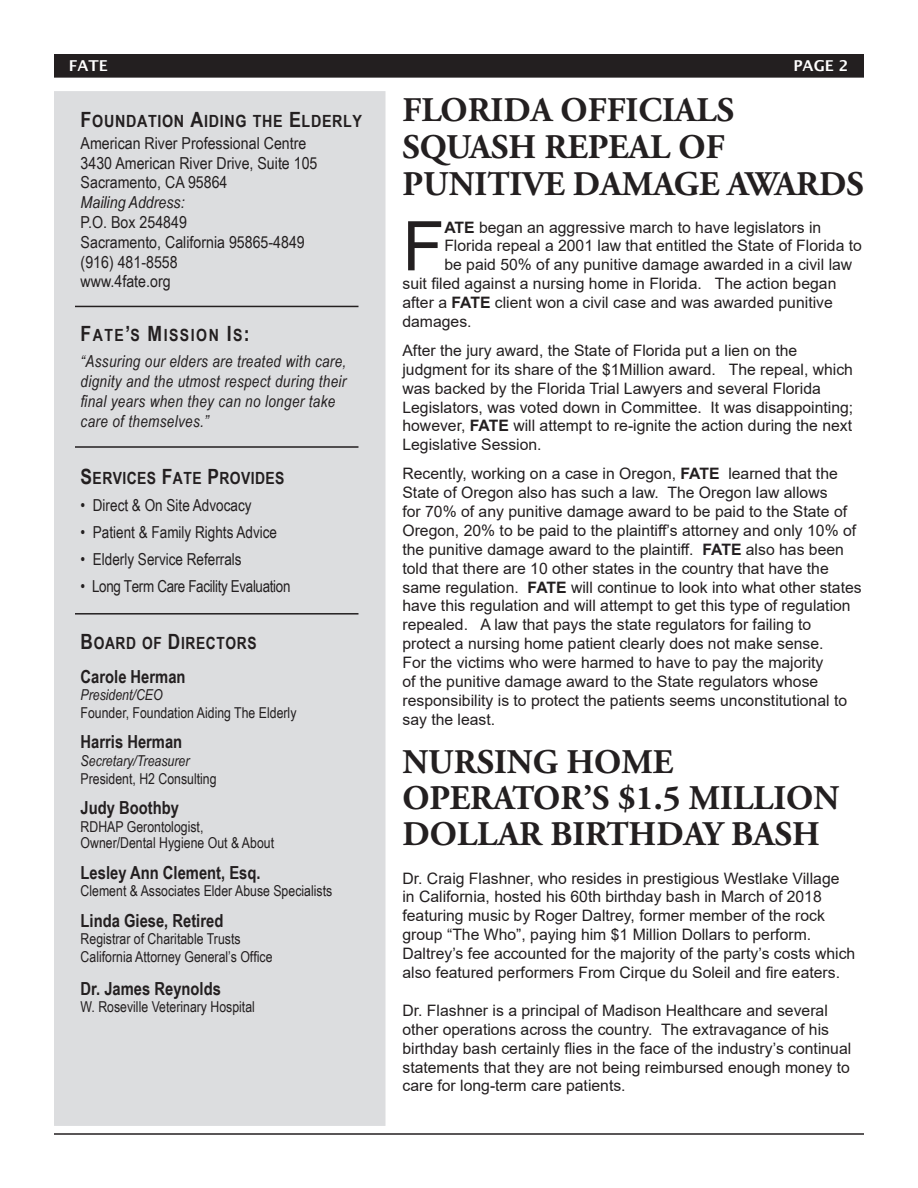
<style>
.page{position:relative;width:918px;height:1188px;background:#fff}
.page>*{position:absolute;margin:0;border:0;box-sizing:border-box;transform-origin:0 0}
.t1{font:68.55px "Arial";color:#231f20}
.t2{font:700 34.5px/37px "Adobe Garamond Pro";color:#231f20}
.t3{font:700 18px "Arial Narrow";color:#231f20}
.t4{font:16.8px "Arial Narrow Bold SC800";letter-spacing:.035em;color:#231f20}
.t5{font:16.8px "Arial Narrow Bold SC800";letter-spacing:.035em;color:#231f20;scale:1.04 1}
.t6{font:16.8px "Arial Narrow Bold SC800";letter-spacing:.085em;color:#231f20}
.t7{font:16.5px/19.8px "Arial Narrow";color:#231f20;scale:1.05 1}
.t8{font:italic 16.5px/19.8px "Arial Narrow";letter-spacing:.02em;color:#231f20}
.t9{font:16.5px "Arial Narrow";color:#231f20}
.t10{font:16.5px "Arial Narrow";letter-spacing:-.02em;color:#231f20}
.t11{font:italic 16.5px "Arial Narrow";color:#231f20;scale:1.05 1}
.t12{font:15.75px/18.9px "Arial";color:#231f20}
.t13{font:15px/16.5px "Arial Narrow";color:#231f20}
.t14{font:italic 15px "Arial Narrow";color:#231f20}
.t15{font:600 15px "Lucida Sans";color:#fff}
.s1{font-size:21px}
.s2{font-weight:700}
</style>
<div class="page">
<hr style="left:54px;top:1133px;width:810px;height:2px;background:#231f20">
<div style="left:55px;top:55px;width:808px;height:22px;background:#231f20"></div>
<div style="left:54px;top:54px;width:810px;height:24px;border:2px solid #231f20"></div>
<div style="left:54px;top:91px;width:332px;height:1035px;background:#dcdddf;border:2px solid #dcdddf"></div>
<hr style="left:75px;top:306px;width:283px;height:1px;background:#231f20">
<hr style="left:75px;top:446px;width:283px;height:2px;background:#231f20">
<hr style="left:75px;top:613px;width:283px;height:2px;background:#231f20">
<p class="t15" style="left:69px;top:57px;width:41px">FATE</p>
<p class="t15" style="left:793px;top:57px;width:56px">PAGE 2</p>
<p class="t5" style="left:81px;top:108px;width:272px"><span class="s1">F</span>OUNDATION <span class="s1">A</span>IDING THE <span class="s1">E</span>LDERLY</p>
<p class="t7" style="left:81px;top:133px;width:227px">American River Professional Centre<br>3430 American River Drive, Suite 105<br>Sacramento, CA 95864</p>
<p class="t11" style="left:81px;top:191px;width:101px">Mailing Address:</p>
<p class="t7" style="left:81px;top:212px;width:215px">P.O. Box 254849<br>Sacramento, California 95865-4849 (916) 481-8558<br>www.4fate.org</p>
<p class="t6" style="left:81px;top:322px;width:171px"><span class="s1">F</span>ATE<span class="s1">’</span>S <span class="s1">M</span>ISSION <span class="s1">I</span>S<span class="s1">:</span></p>
<p class="t8" style="left:81px;top:351px;width:267px">“Assuring our elders are treated with care, dignity and the utmost respect during their final years when they can no longer take care of themselves.”</p>
<p class="t4" style="left:81px;top:465px;width:205px"><span class="s1">S</span>ERVICES <span class="s1">F</span>ATE <span class="s1">P</span>ROVIDES</p>
<p class="t9" style="left:81px;top:493px;width:172px">• Direct &amp; On Site Advocacy</p>
<p class="t9" style="left:81px;top:520px;width:198px">• Patient &amp; Family Rights Advice</p>
<p class="t9" style="left:81px;top:547px;width:163px">• Elderly Service Referrals</p>
<p class="t10" style="left:81px;top:574px;width:211px">• Long Term Care Facility Evaluation</p>
<p class="t4" style="left:81px;top:630px;width:177px"><span class="s1">B</span>OARD OF <span class="s1">D</span>IRECTORS</p>
<p class="t3" style="left:81px;top:663px;width:106px">Carole Herman</p>
<p class="t14" style="left:81px;top:685px;width:84px">President/CEO</p>
<p class="t13" style="left:81px;top:704px;width:217px">Founder, Foundation Aiding The Elderly</p>
<p class="t3" style="left:81px;top:728px;width:103px">Harris Herman</p>
<p class="t14" style="left:81px;top:750px;width:110px">Secretary/Treasurer</p>
<p class="t13" style="left:81px;top:769px;width:138px">President, H2 Consulting</p>
<p class="t3" style="left:81px;top:794px;width:100px">Judy Boothby</p>
<p class="t13" style="left:81px;top:818px;width:195px">RDHAP Gerontologist,<br>Owner/Dental Hygiene Out &amp; About</p>
<p class="t3" style="left:81px;top:859px;width:181px">Lesley Ann Clement, Esq.</p>
<p class="t13" style="left:81px;top:882px;width:253px">Clement &amp; Associates Elder Abuse Specialists</p>
<p class="t3" style="left:81px;top:907px;width:144px">Linda Giese, Retired</p>
<p class="t13" style="left:81px;top:930px;width:193px;line-height:17.5px">Registrar of Charitable Trusts<br>California Attorney General’s Office</p>
<p class="t3" style="left:81px;top:975px;width:142px">Dr. James Reynolds</p>
<p class="t13" style="left:81px;top:998px;width:176px">W. Roseville Veterinary Hospital</p>
<h2 class="t2" style="left:402px;top:92px;width:463px">FLORIDA OFFICIALS<br>SQUASH REPEAL OF<br>PUNITIVE DAMAGE AWARDS</h2>
<h1 class="t1" style="left:402px;top:199px;width:43px">F</h1>
<p class="t12" style="left:444px;top:217px;width:378px"><span class="s2">ATE</span> began an aggressive march to have legislators in</p>
<p class="t12" style="left:444px;top:236px;width:419px">Florida repeal a 2001 law that entitled the State of Florida to</p>
<p class="t12" style="left:444px;top:255px;width:409px">be paid 50% of any punitive damage awarded in a civil law</p>
<p class="t12" style="left:402px;top:274px;width:435px">suit filed against a nursing home in Florida. The action began</p>
<p class="t12" style="left:402px;top:293px;width:432px">after a <span class="s2">FATE</span> client won a civil case and was awarded punitive</p>
<p class="t12" style="left:402px;top:312px;width:71px">damages.</p>
<p class="t12" style="left:402px;top:341px;width:452px">After the jury award, the State of Florida put a lien on the judgment for its share of the $1Million award. The repeal, which was backed by the Florida Trial Lawyers and several Florida Legislators, was voted down in Committee. It was disappointing; however, <span class="s2">FATE</span> will attempt to re-ignite the action during the next Legislative Session.</p>
<p class="t12" style="left:402px;top:464px;width:461px">Recently, working on a case in Oregon, <span class="s2">FATE</span> learned that the State of Oregon also has such a law. The Oregon law allows<br>for 70% of any punitive damage award to be paid to the State of Oregon, 20% to be paid to the plaintiff’s attorney and only 10% of the punitive damage award to the plaintiff. <span class="s2">FATE</span> also has been told that there are 10 other states in the country that have the same regulation. <span class="s2">FATE</span> will continue to look into what other states have this regulation and will attempt to get this type of regulation repealed. A law that pays the state regulators for failing to protect a nursing home patient clearly does not make sense.<br>For the victims who were harmed to have to pay the majority<br>of the punitive damage award to the State regulators whose responsibility is to protect the patients seems unconstitutional to say the least.</p>
<h2 class="t2" style="left:402px;top:745px;width:438px;line-height:36px">NURSING HOME<br>OPERATOR’S $1.5 MILLION<br>DOLLAR BIRTHDAY BASH</h2>
<p class="t12" style="left:402px;top:868px;width:454px">Dr. Craig Flashner, who resides in prestigious Westlake Village in California, hosted his 60th birthday bash in March of 2018 featuring music by Roger Daltrey, former member of the rock group “The Who”, paying him $1 Million Dollars to perform.<br>Daltrey’s fee accounted for the majority of the party’s costs which also featured performers From Cirque du Soleil and fire eaters.</p>
<p class="t12" style="left:402px;top:1001px;width:450px">Dr. Flashner is a principal of Madison Healthcare and several other operations across the country. The extravagance of his birthday bash certainly flies in the face of the industry’s continual statements that they are not being reimbursed enough money to care for long-term care patients.</p>
</div>
